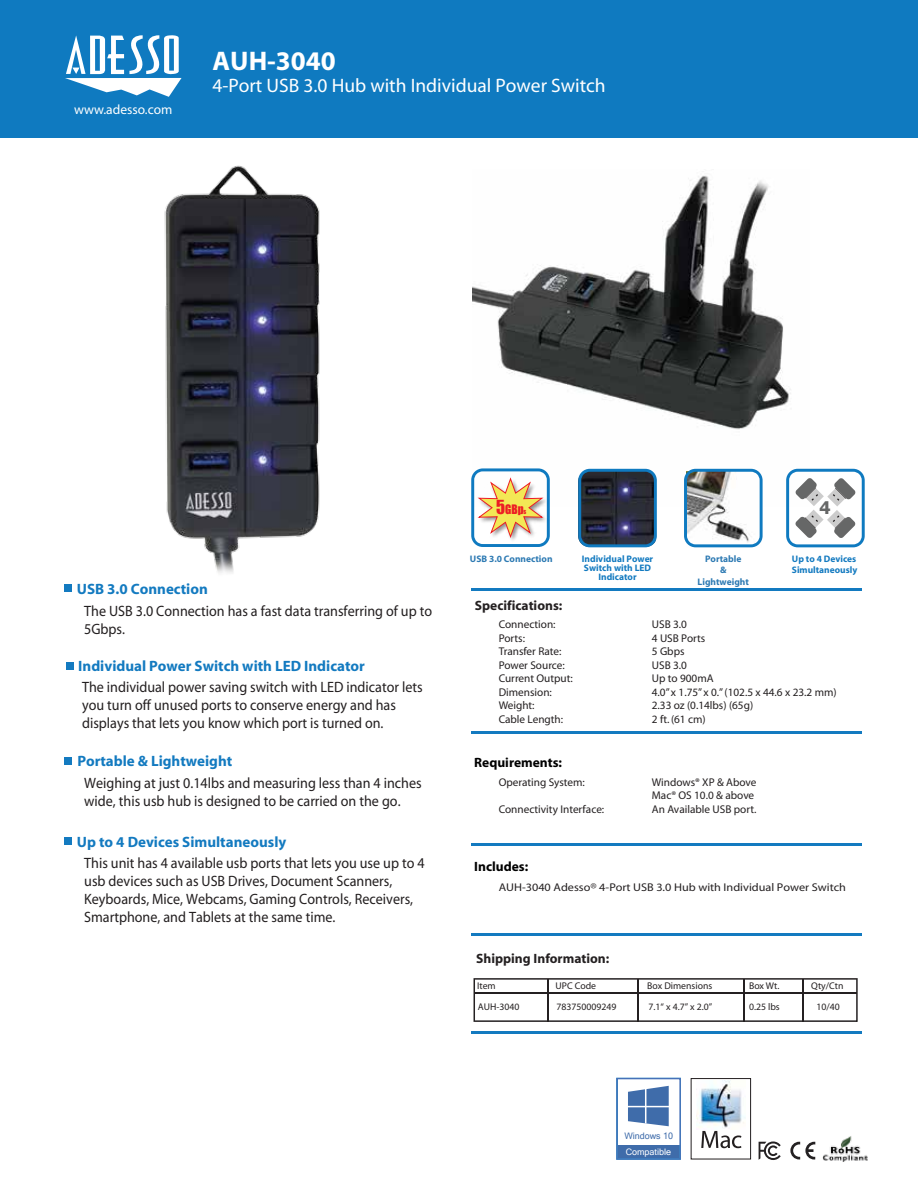
<style>
.page{position:relative;width:918px;height:1188px;background:#fff}
.page>*{position:absolute;margin:0;border:0;box-sizing:border-box;transform-origin:0 0}
.t1{font:700 27px "Myriad";color:#fff}
.t2{font:19.5px "Myriad";color:#fff}
.t3{font:700 17.4px "Tahoma";color:#666767}
.t4{font:15px/18px "Myriad";color:#231f20;scale:.94 1}
.t5{font:700 15px "Myriad";color:#137ac0}
.t6{font:700 13.5px "Myriad";color:#242021}
.t7{font:700 13.5px "Myriad Pro";color:#000}
.t8{font:13.5px "Myriad";color:#fff}
.t9{font:12px "Impact";color:#ed1d24;scale:.94 1}
.t10{font:11.25px/13.5px "Myriad";color:#231f20}
.t11{font:11.25px "Myriad";color:#242021;scale:1.09 1}
.t12{font:11.25px/13.5px "Myriad Pro";color:#231f20}
.t13{font:9.75px "Myriad";color:#242021}
.t14{font:700 9.45px/9px "Myriad";color:#137ac0;text-align:center}
.t15{font:700 9.45px/11.4px "Myriad";color:#2d7ab3;text-align:center}
.t16{font:9px "Microsoft Sans Serif";color:#fff}
.t17{font:9px "Microsoft Sans Serif";color:#3f6caa}
.s1{font-size:17.85px}
.s2{font-size:6.3px}
</style>
<div class="page">
<img style="left:472px;top:175px;width:338px;height:294px">
<hr style="left:472px;top:588px;width:390px;height:2px;background:#137ac0">
<hr style="left:472px;top:1032px;width:390px;height:2px;background:#137ac0">
<hr style="left:472px;top:731px;width:390px;height:3px;background:#137ac0">
<hr style="left:472px;top:843px;width:390px;height:2px;background:#137ac0">
<hr style="left:472px;top:933px;width:390px;height:3px;background:#137ac0">
<svg style="left:474px;top:978px;width:384px;height:44px"></svg>
<hr style="left:547px;top:979px;width:2px;height:42px;background:#242021">
<hr style="left:637px;top:979px;width:1px;height:42px;background:#242021">
<hr style="left:743px;top:979px;width:2px;height:42px;background:#242021">
<hr style="left:802px;top:979px;width:2px;height:42px;background:#242021">
<hr style="left:474px;top:992px;width:383px;height:2px;background:#242021">
<div style="left:0;top:0;width:918px;height:137px;background:#0f7ac0"></div>
<svg style="left:578px;top:469px;width:79px;height:78px;background:#2a394f"></svg>
<svg style="left:684px;top:469px;width:79px;height:78px"></svg>
<svg style="left:65px;top:35px;width:117px;height:62px"></svg>
<div style="left:64px;top:837px;width:8px;height:7px;background:#137ac0"></div>
<div style="left:64px;top:584px;width:8px;height:8px;background:#137ac0"></div>
<div style="left:65px;top:757px;width:7px;height:7px;background:#137ac0"></div>
<div style="left:66px;top:663px;width:7px;height:7px;background:#137ac0"></div>
<svg style="left:786px;top:469px;width:79px;height:78px"></svg>
<div style="left:616px;top:1078px;width:65px;height:82px;background:#3f6caa"></div>
<div style="left:618px;top:1079px;width:62px;height:65px;background:#fff"></div>
<svg style="left:628px;top:1086px;width:41px;height:40px;background:#5e83b7"></svg>
<hr style="left:627px;top:1106px;width:42px;height:1px;background:#fff">
<hr style="left:645px;top:1088px;width:1px;height:35px;background:#fff">
<div style="left:616px;top:1078px;width:65px;height:82px;border:2px solid #4671b8"></div>
<svg style="left:759px;top:1141px;width:22px;height:19px"></svg>
<svg style="left:790px;top:1142px;width:25px;height:18px"></svg>
<img style="left:823px;top:1136px;width:45px;height:26px">
<div style="left:691px;top:1078px;width:60px;height:81px;background:#fff;border:1px solid #231f20"></div>
<svg style="left:701px;top:1131px;width:40px;height:17px"></svg>
<img style="left:696px;top:1080px;width:49px;height:48px">
<img style="left:164px;top:165px;width:156px;height:408px">
<svg style="left:471px;top:468px;width:79px;height:79px"></svg>
<p class="t8" style="left:74px;top:103px;width:100px">www.adesso.com</p>
<h1 class="t1" style="left:213px;top:47px;width:125px">AUH-3040</h1>
<h2 class="t2" style="left:213px;top:76px;width:395px">4-Port USB 3.0 Hub with Individual Power Switch</h2>
<p class="t9" style="left:496px;top:500px;width:34px"><span class="s1">5</span>GBp<span class="s2">s</span></p>
<p class="t3" style="left:820px;top:496px;width:13px">4</p>
<p class="t5" style="left:77px;top:582px;width:132px">USB 3.0 Connection</p>
<p class="t4" style="left:84px;top:602px;width:372px">The USB 3.0 Connection has a fast data transferring of up to<br>5Gbps.</p>
<p class="t5" style="left:78px;top:658px;width:288px">Individual Power Switch with LED Indicator</p>
<p class="t4" style="left:82px;top:678px;width:364px">The individual power saving switch with LED indicator lets you turn off unused ports to conserve energy and has displays that lets you know which port is turned on.</p>
<p class="t5" style="left:77px;top:753px;width:157px">Portable &amp; Lightweight</p>
<p class="t4" style="left:84px;top:775px;width:361px">Weighing at just 0.14lbs and measuring less than 4 inches wide, this usb hub is designed to be carried on the go.</p>
<p class="t5" style="left:77px;top:834px;width:211px">Up to 4 Devices Simultaneously</p>
<p class="t4" style="left:84px;top:855px;width:364px">This unit has 4 available usb ports that lets you use up to 4 usb devices such as USB Drives, Document Scanners, Keyboards, Mice, Webcams, Gaming Controls, Receivers, Smartphone, and Tablets at the same time.</p>
<p class="t14" style="left:582px;top:554px;width:73px">Individual Power<br>Switch with LED<br>Indicator</p>
<p class="t15" style="left:470px;top:553px;width:84px">USB 3.0 Connection</p>
<p class="t15" style="left:698px;top:553px;width:53px">Portable<br>&amp;<br>Lightweight</p>
<p class="t6" style="left:475px;top:598px;width:89px">Specifications:</p>
<p class="t14" style="left:792px;top:553px;width:67px;line-height:11.4px;text-align:left">Up to 4 Devices<br>Simultaneously</p>
<p class="t10" style="left:499px;top:618px;width:76px">Connection:<br>Ports:<br>Transfer Rate:<br>Power Source:<br>Current Output:<br>Dimension:<br>Weight:<br>Cable Length:</p>
<p class="t10" style="left:652px;top:618px;width:186px">USB 3.0<br>4 USB Ports<br>5 Gbps<br>USB 3.0<br>Up to 900mA<br>4.0” x 1.75” x 0.” (102.5 x 44.6 x 23.2 mm)<br>2.33 oz (0.14lbs) (65g)<br>2 ft. (61 cm)</p>
<p class="t7" style="left:474px;top:753px;width:89px">Requirements:</p>
<p class="t10" style="left:499px;top:776px;width:88px">Operating System:</p>
<p class="t10" style="left:499px;top:803px;width:107px">Connectivity Interface:</p>
<p class="t7" style="left:474px;top:858px;width:56px">Includes:</p>
<p class="t12" style="left:652px;top:775px;width:106px">Windows® XP &amp; Above<br>Mac® OS 10.0 &amp; above<br>An Available USB port.</p>
<p class="t11" style="left:499px;top:882px;width:320px">AUH-3040 Adesso® 4-Port USB 3.0 Hub with Individual Power Switch</p>
<p class="t6" style="left:476px;top:952px;width:135px">Shipping Information:</p>
<p class="t13" style="left:478px;top:1002px;width:43px">AUH-3040</p>
<p class="t13" style="left:557px;top:1002px;width:62px">783750009249</p>
<p class="t13" style="left:649px;top:1002px;width:65px">7.1“ x 4.7” x 2.0”</p>
<p class="t13" style="left:749px;top:1002px;width:32px">0.25 lbs</p>
<p class="t13" style="left:817px;top:1002px;width:25px">10/40</p>
<p class="t13" style="left:477px;top:981px;width:20px">Item</p>
<p class="t13" style="left:556px;top:981px;width:42px">UPC Code</p>
<p class="t13" style="left:647px;top:981px;width:67px">Box Dimensions</p>
<p class="t13" style="left:749px;top:981px;width:32px">Box Wt.</p>
<p class="t13" style="left:811px;top:981px;width:34px">Qty/Ctn</p>
<p class="t17" style="left:624px;top:1130px;width:50px">Windows 10</p>
<p class="t16" style="left:626px;top:1146px;width:47px">Compatible</p>
</div>
